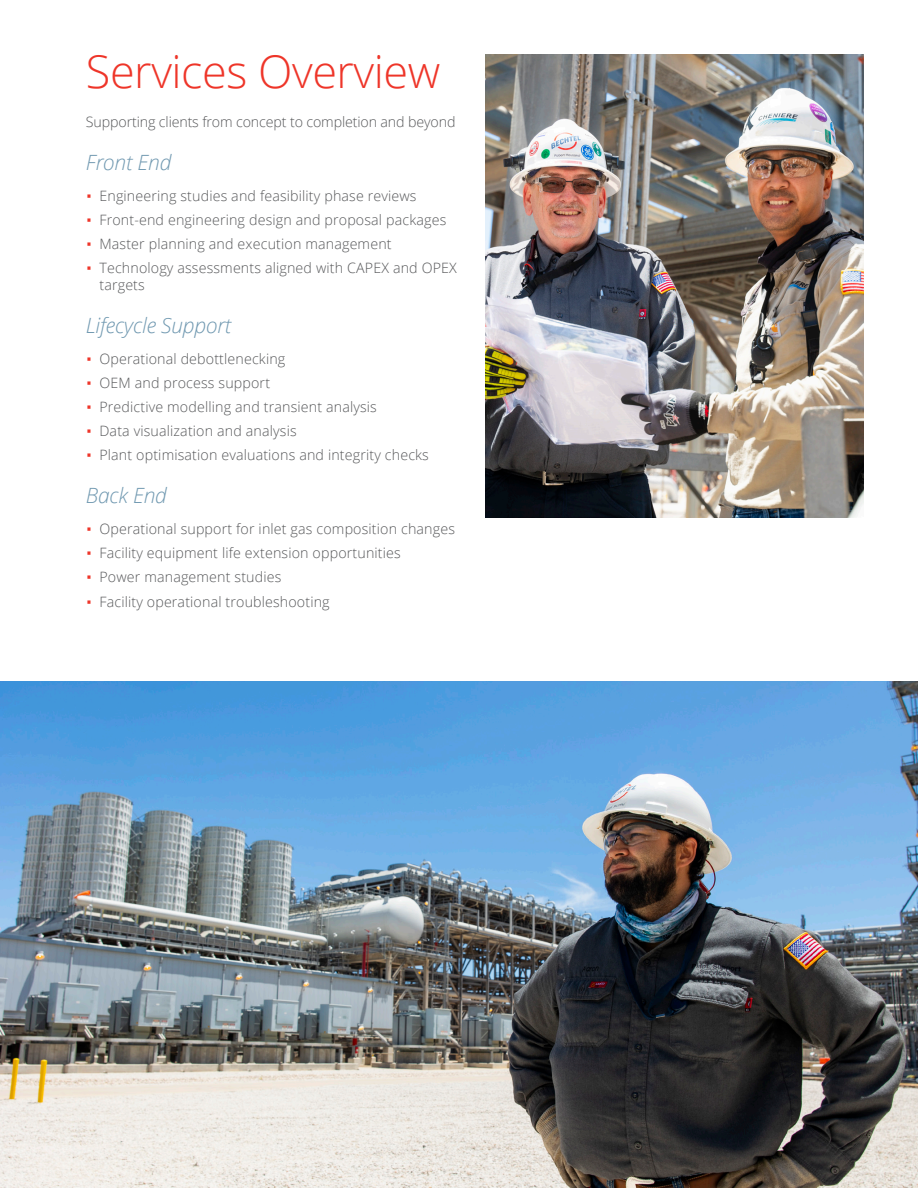
<style>
.page{position:relative;width:918px;height:1188px;background:#fff}
.page>*{position:absolute;margin:0;border:0;box-sizing:border-box;transform-origin:0 0}
.Inside_Headline{font:300 45px "Open Sans";letter-spacing:-.01em;color:#ee3529}
.Inside_Subhead_Regular{font:italic 300 21px "Open Sans";letter-spacing:-.01em;color:#7199b1}
.Body_Copy{font:300 14.25px/17.2px "Open Sans";letter-spacing:.01em;color:#57585a}
.Body_Copy-2{font:300 14.25px "Open Sans";letter-spacing:-.01em;color:#57585a}
</style>
<div class="page">
<img style="left:485px;top:54px;width:379px;height:463px">
<img style="left:0;top:681px;width:918px;height:507px">
<p class="Inside_Headline" style="left:86px;top:41px;width:356px">Services Overview</p>
<p class="Body_Copy-2" style="left:86px;top:112px;width:371px">Supporting clients from concept to completion and beyond</p>
<p class="Inside_Subhead_Regular" style="left:86px;top:148px;width:87px">Front End</p>
<p class="Body_Copy" style="left:99px;top:186px;width:319px">Engineering studies and feasibility phase reviews</p>
<p class="Body_Copy" style="left:99px;top:210px;width:348px">Front-end engineering design and proposal packages</p>
<p class="Body_Copy" style="left:99px;top:234px;width:294px">Master planning and execution management</p>
<p class="Body_Copy" style="left:99px;top:258px;width:359px">Technology assessments aligned with CAPEX and OPEX targets</p>
<p class="Inside_Subhead_Regular" style="left:86px;top:311px;width:147px">Lifecycle Support</p>
<p class="Body_Copy" style="left:99px;top:350px;width:187px">Operational debottlenecking</p>
<p class="Body_Copy" style="left:99px;top:374px;width:172px">OEM and process support</p>
<p class="Body_Copy" style="left:99px;top:398px;width:279px">Predictive modelling and transient analysis</p>
<p class="Body_Copy" style="left:99px;top:422px;width:199px">Data visualization and analysis</p>
<p class="Body_Copy" style="left:99px;top:446px;width:331px">Plant optimisation evaluations and integrity checks</p>
<p class="Inside_Subhead_Regular" style="left:86px;top:481px;width:82px">Back End</p>
<p class="Body_Copy" style="left:99px;top:520px;width:357px">Operational support for inlet gas composition changes</p>
<p class="Body_Copy" style="left:99px;top:544px;width:303px">Facility equipment life extension opportunities</p>
<p class="Body_Copy" style="left:99px;top:568px;width:183px">Power management studies</p>
<p class="Body_Copy" style="left:99px;top:592px;width:232px">Facility operational troubleshooting</p>
</div>
